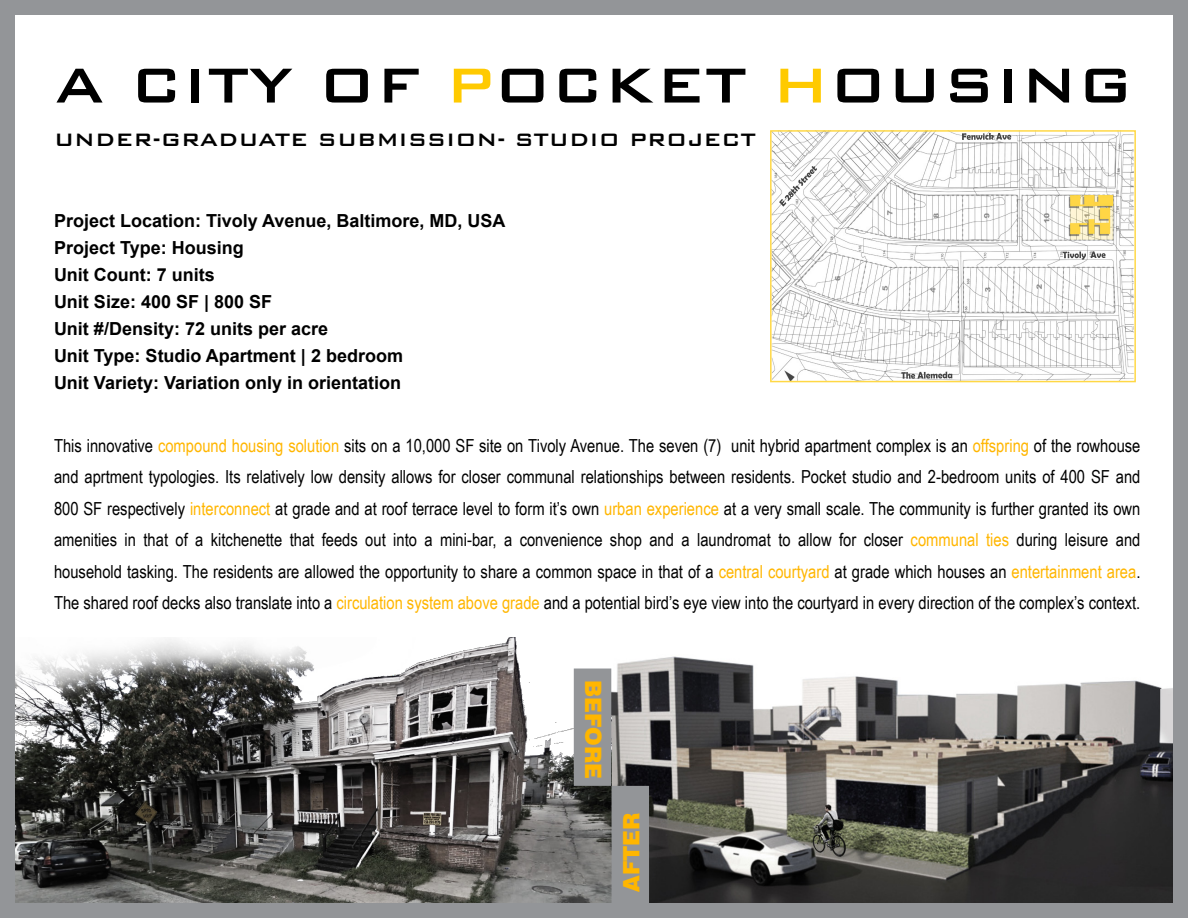
<style>
.page{position:relative;width:1188px;height:918px;background:#fff}
.page>*{position:absolute;margin:0;border:0;box-sizing:border-box;transform-origin:0 0}
.t1{font:500 65.55px "Bank Gothic BT";color:#000}
.t2{font:500 24px "Bank Gothic BT";color:#000}
.t3{font:900 22.65px "Swiss 721 BT";color:#ffb600}
.t4{font:18px/31.5px "Arial Narrow";color:#000;text-align:justify}
.t5{font:700 18px/27px "Arial";color:#000}
.s1{color:#ffca00}
.s2{color:#ffb600}
</style>
<div class="page">
<img style="left:611px;top:656px;width:561px;height:246px">
<img style="left:16px;top:637px;width:595px;height:265px">
<div style="left:0;top:0;width:1188px;height:918px;border:15px solid #939598"></div>
<div style="left:612px;top:786px;width:37px;height:132px;background:#939598"></div>
<div style="left:574px;top:669px;width:37px;height:117px;background:#939598"></div>
<img style="left:773px;top:133px;width:360px;height:246px">
<h1 class="t1" style="left:54px;top:49px;width:1081px">A CITY OF <span class="s1">P</span>OCKET <span class="s1">H</span>OUSING</h1>
<h2 class="t2" style="left:54px;top:126px;width:703px">UNDER-GRADUATE SUBMISSION- STUDIO PROJECT</h2>
<p class="t5" style="left:54px;top:207px;width:453px">Project Location: Tivoly Avenue, Baltimore, MD, USA Project Type: Housing<br>Unit Count: 7 units<br>Unit Size: 400 SF | 800 SF<br>Unit #/Density: 72 units per acre<br>Unit Type: Studio Apartment | 2 bedroom<br>Unit Variety: Variation only in orientation</p>
<p class="t4" style="left:54px;top:429px;width:1088px">This innovative <span class="s2">compound housing solution</span> sits on a 10,000 SF site on Tivoly Avenue. The seven (7) unit hybrid apartment complex is an <span class="s2">offspring</span> of the rowhouse and aprtment typologies. Its relatively low density allows for closer communal relationships between residents. Pocket studio and 2-bedroom units of 400 SF and 800 SF respectively <span class="s2">interconnect</span> at grade and at roof terrace level to form it’s own <span class="s2">urban experience</span> at a very small scale. The community is further granted its own amenities in that of a kitchenette that feeds out into a mini-bar, a convenience shop and a laundromat to allow for closer <span class="s2">communal ties</span> during leisure and household tasking. The residents are allowed the opportunity to share a common space in that of a <span class="s2">central courtyard</span> at grade which houses an <span class="s2">entertainment area</span>.<br>The shared roof decks also translate into a <span class="s2">circulation system above grade</span> and a potential bird’s eye view into the courtyard in every direction of the complex’s context.</p>
<p class="t3" style="left:607px;top:680px;width:100px;rotate:90deg">BEFORE</p>
<p class="t3" style="left:618px;top:892px;width:81px;rotate:-90deg">AFTER</p>
</div>
